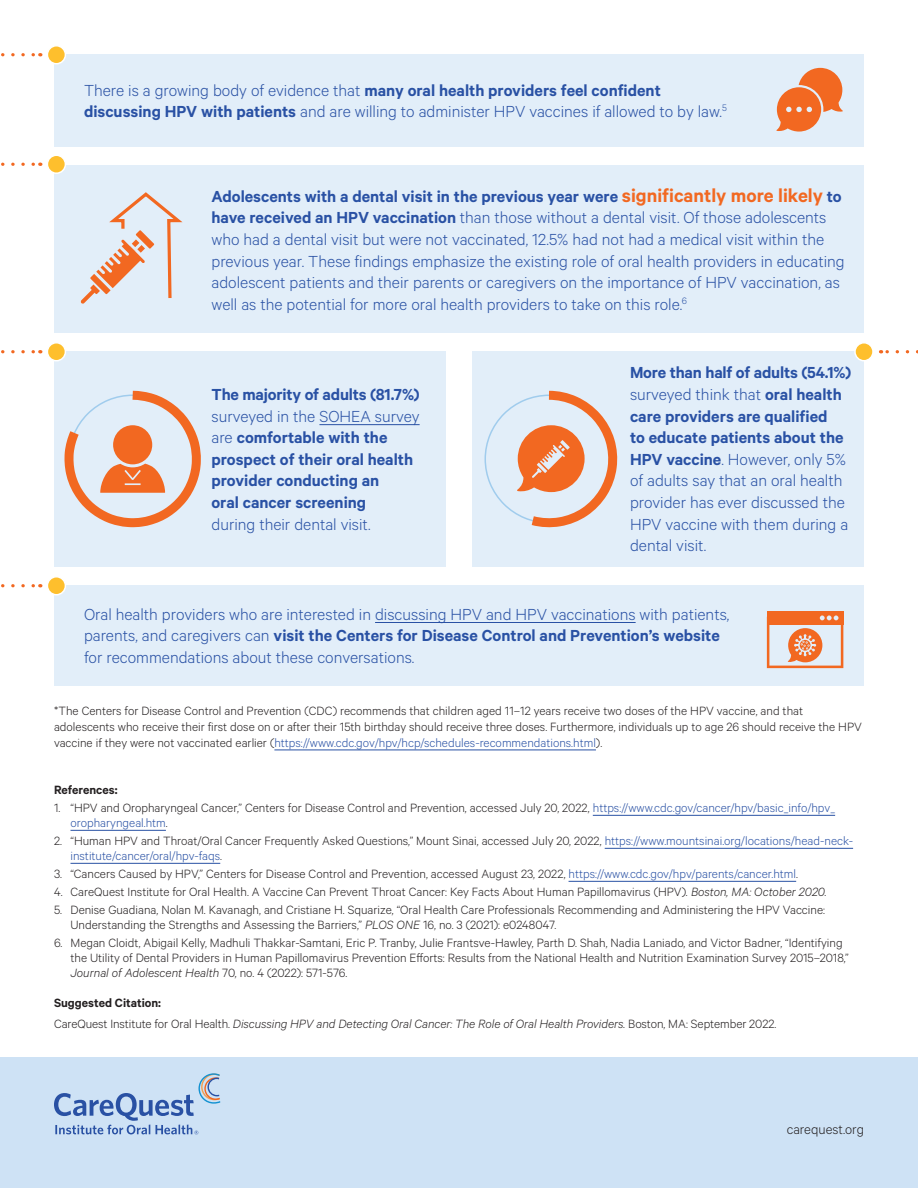
<style>
.page{position:relative;width:918px;height:1188px;background:#fff}
.page>*{position:absolute;margin:0;border:0;box-sizing:border-box;transform-origin:0 0}
.t1{font:300 18px/21.6px "Calibre";color:#2951a4}
.t2{font:600 18px/21.6px "Calibre";color:#2951a4}
.t3{font:300 15px "Calibre";color:#231f20}
.t4{font:300 13.5px/15px "Calibre";color:#231f20}
.t5{font:italic 300 13.5px/21px "Calibre";letter-spacing:-.005em;color:#231f20}
.t6{font:600 13.5px "Calibre";color:#231f20}
.s1{font-weight:600}
.s2{font-weight:600;font-size:21px;color:#f26821}
.s3{font-weight:300}
.s4{color:#2951a4}
.s5{font-style:italic}
.s6{font-weight:600;font-style:normal}
.s7{font-style:normal}
</style>
<div class="page">
<div style="left:0;top:1057px;width:918px;height:131px;background:#cee2f5"></div>
<svg style="left:54px;top:1073px;width:166px;height:61px"></svg>
<hr style="left:593px;top:815px;width:242px;height:1px;background:#2951a4">
<hr style="left:70px;top:830px;width:96px;height:1px;background:#2951a4">
<hr style="left:605px;top:848px;width:248px;height:1px;background:#2951a4">
<hr style="left:70px;top:863px;width:150px;height:1px;background:#2951a4">
<hr style="left:569px;top:881px;width:227px;height:1px;background:#2951a4">
<div style="left:54px;top:351px;width:392px;height:216px;background:#e2eef9"></div>
<hr style="left:319px;top:424px;width:101px;height:1px;background:#2951a4">
<div style="left:472px;top:351px;width:392px;height:216px;background:#e2eef9"></div>
<div style="left:54px;top:585px;width:810px;height:101px;background:#e2eef9"></div>
<hr style="left:375px;top:622px;width:261px;height:1px;background:#2951a4">
<div style="left:54px;top:54px;width:810px;height:93px;background:#e2eef9"></div>
<div style="left:767px;top:611px;width:76px;height:13px;background:#f26821"></div>
<svg style="left:767px;top:615px;width:76px;height:53px"></svg>
<svg style="left:776px;top:68px;width:67px;height:64px"></svg>
<div style="left:47px;top:342px;width:19px;height:20px;background:#febf2d;border:2px solid #fff;border-radius:50%"></div>
<svg style="left:1px;top:350px;width:40px;height:3px"></svg>
<div style="left:854px;top:342px;width:20px;height:20px;background:#febf2d;border:2px solid #fff;border-radius:50%"></div>
<svg style="left:881px;top:350px;width:37px;height:3px"></svg>
<div style="left:47px;top:576px;width:19px;height:20px;background:#febf2d;border:2px solid #fff;border-radius:50%"></div>
<svg style="left:1px;top:584px;width:40px;height:3px"></svg>
<div style="left:47px;top:45px;width:19px;height:19px;background:#febf2d;border:2px solid #fff;border-radius:50%"></div>
<svg style="left:1px;top:53px;width:40px;height:3px"></svg>
<div style="left:54px;top:165px;width:810px;height:168px;background:#e2eef9"></div>
<svg style="left:81px;top:192px;width:101px;height:112px"></svg>
<div style="left:47px;top:154px;width:19px;height:20px;background:#febf2d;border:2px solid #fff;border-radius:50%"></div>
<svg style="left:1px;top:163px;width:40px;height:3px"></svg>
<hr style="left:274px;top:750px;width:322px;height:1px;background:#2951a4">
<svg style="left:484px;top:390px;width:134px;height:138px"></svg>
<svg style="left:64px;top:390px;width:137px;height:138px"></svg>
<h1 class="t1" style="left:84px;top:78px;width:644px">There is a growing body of evidence that <span class="s1">many oral health providers feel confident discussing HPV with patients</span> and are willing to administer HPV vaccines if allowed to by law.<sup>5</sup></h1>
<p class="t1" style="left:211px;top:185px;width:635px"><span class="s1">Adolescents with a dental visit in the previous year were</span> <span class="s2">significantly more likely</span> <span class="s1">to have received an HPV vaccination</span> than those without a dental visit. Of those adolescents who had a dental visit but were not vaccinated, 12.5% had not had a medical visit within the previous year. These findings emphasize the existing role of oral health providers in educating adolescent patients and their parents or caregivers on the importance of HPV vaccination, as well as the potential for more oral health providers to take on this role.<sup>6</sup></p>
<h1 class="t2" style="left:212px;top:383px;width:210px">The majority of adults (81.7%)</h1>
<h1 class="t2" style="left:212px;top:405px;width:210px"><span class="s3">surveyed in the SOHEA survey are</span> comfortable with the prospect of their oral health provider conducting an<br>oral cancer screening</h1>
<h1 class="t1" style="left:212px;top:512px;width:161px">during their dental visit.</h1>
<p class="t1" style="left:630px;top:361px;width:223px"><span class="s1">More than half of adults (54.1%) </span>surveyed think that <span class="s1">oral health care providers are qualified<br>to educate patients about the<br>HPV vaccine</span>. However, only 5% of adults say that an oral health provider has ever discussed the<br>HPV vaccine with them during a dental visit.</p>
<p class="t1" style="left:84px;top:602px;width:647px">Oral health providers who are interested in discussing HPV and HPV vaccinations with patients, parents, and caregivers can <span class="s1">visit the Centers for Disease Control and Prevention’s website </span>for recommendations about these conversations.</p>
<p class="t4" style="left:54px;top:702px;width:809px;line-height:16.2px">*The Centers for Disease Control and Prevention (CDC) recommends that children aged 11–12 years receive two doses of the HPV vaccine, and that adolescents who receive their first dose on or after their 15th birthday should receive three doses. Furthermore, individuals up to age 26 should receive the HPV vaccine if they were not vaccinated earlier (<span class="s4">https://www.cdc.gov/hpv/hcp/schedules-recommendations.html</span>).</p>
<p class="t6" style="left:54px;top:782px;width:65px">References:</p>
<p class="t4" style="left:70px;top:800px;width:766px;text-indent:-16px">1. “HPV and Oropharyngeal Cancer,” Centers for Disease Control and Prevention, accessed July 20, 2022, <span class="s4">https://www.cdc.gov/cancer/hpv/basic_info/hpv_ oropharyngeal.htm</span>.</p>
<p class="t4" style="left:70px;top:833px;width:784px;text-indent:-16px">2. “Human HPV and Throat/Oral Cancer Frequently Asked Questions,” Mount Sinai, accessed July 20, 2022, <span class="s4">https://www.mountsinai.org/locations/head-neck&shy;institute/cancer/oral/hpv-faqs</span>.</p>
<p class="t4" style="left:54px;top:866px;width:746px">3. “Cancers Caused by HPV,” Centers for Disease Control and Prevention, accessed August 23, 2022, <span class="s4">https://www.cdc.gov/hpv/parents/cancer.html</span>.</p>
<p class="t4" style="left:54px;top:884px;width:774px">4. CareQuest Institute for Oral Health. A Vaccine Can Prevent Throat Cancer: Key Facts About Human Papillomavirus (HPV)<span class="s5">. Boston, MA: October 2020.</span></p>
<p class="t4" style="left:70px;top:902px;width:756px;text-indent:-16px">5. Denise Guadiana, Nolan M. Kavanagh, and Cristiane H. Squarize, “Oral Health Care Professionals Recommending and Administering the HPV Vaccine:<br>Understanding the Strengths and Assessing the Barriers,” <span class="s5">PLOS ONE</span> 16, no. 3 (2021): e0248047.</p>
<p class="t4" style="left:70px;top:935px;width:780px;text-indent:-16px">6. Megan Cloidt, Abigail Kelly, Madhuli Thakkar-Samtani, Eric P. Tranby, Julie Frantsve-Hawley, Parth D. Shah, Nadia Laniado, and Victor Badner, “Identifying the Utility of Dental Providers in Human Papillomavirus Prevention Efforts: Results from the National Health and Nutrition Examination Survey 2015–2018,”<br><span class="s5">Journal of Adolescent Health</span> 70, no. 4 (2022): 571-576.</p>
<p class="t5" style="left:54px;top:992px;width:724px"><span class="s6">Suggested Citation:<br></span><span class="s7">CareQuest Institute for Oral Health.</span> Discussing HPV and Detecting Oral Cancer: The Role of Oral Health Providers. <span class="s7">Boston, MA: September 2022.</span></p>
<p class="t3" style="left:787px;top:1121px;width:79px">carequest.org</p>
</div>
